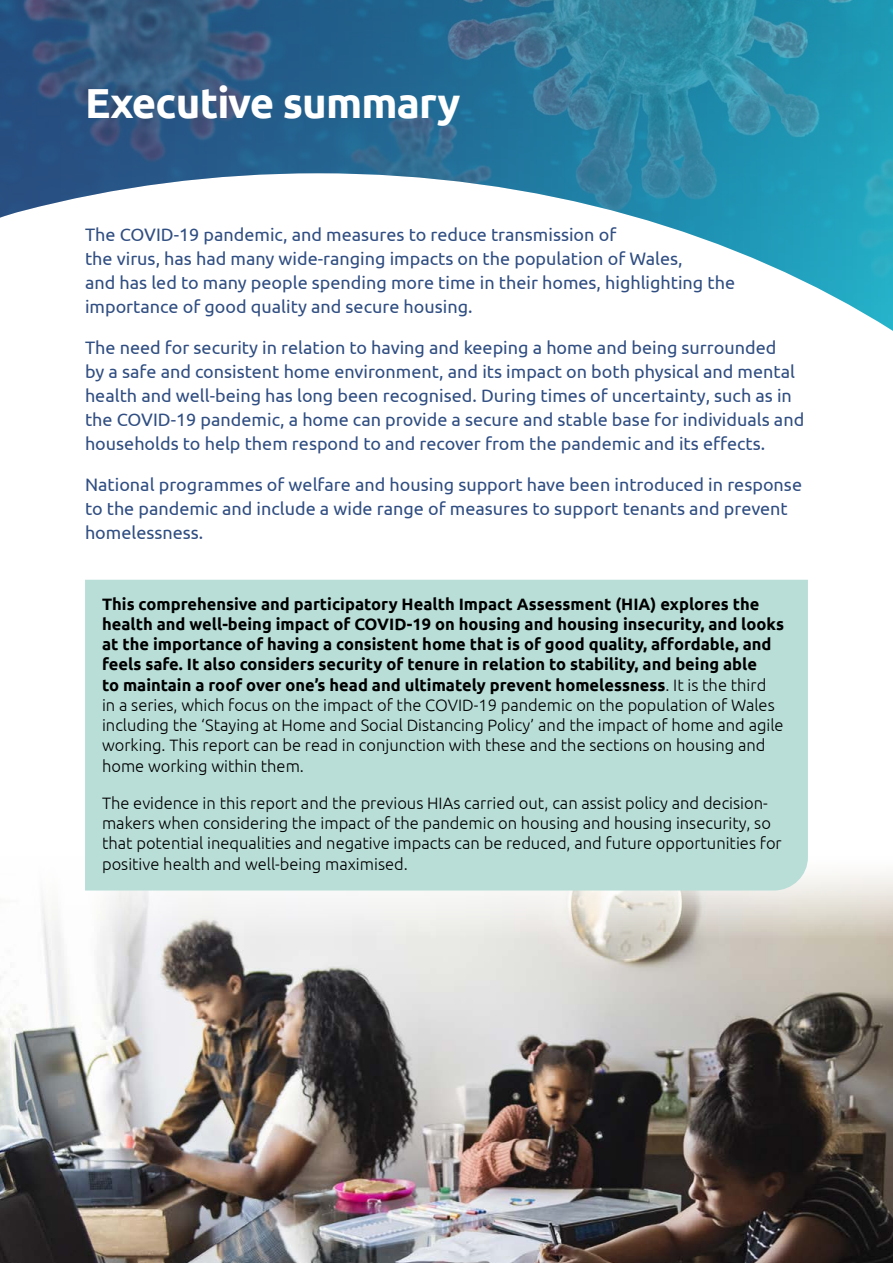
<style>
.page{position:relative;width:893px;height:1263px;background:#fff}
.page>*{position:absolute;margin:0;border:0;box-sizing:border-box;transform-origin:0 0}
.Section_head{font:700 42px "Ubuntu";letter-spacing:-.02em;color:#fff}
.Body_copy{font:18px/24px "Ubuntu";color:#304e82}
.Body_copy-2{font:700 16.5px/20.2px "Ubuntu";color:#000}
.Body_copy-3{font:300 16.5px/20.2px "Ubuntu";color:#000}
.s1{font-weight:300}
</style>
<div class="page">
<img style="left:0;top:0;width:893px;height:331px">
<img style="left:0;top:873px;width:893px;height:390px">
<div style="left:85px;top:580px;width:723px;height:310px;background:#b9ded7"></div>
<p class="Section_head" style="left:85px;top:77px;width:377px">Executive summary</p>
<p class="Body_copy" style="left:85px;top:222px;width:652px">The COVID-19 pandemic, and measures to reduce transmission of<br>the virus, has had many wide-ranging impacts on the population of Wales,<br>and has led to many people spending more time in their homes, highlighting the importance of good quality and secure housing.</p>
<p class="Body_copy" style="left:85px;top:335px;width:721px">The need for security in relation to having and keeping a home and being surrounded<br>by a safe and consistent home environment, and its impact on both physical and mental health and well-being has long been recognised. During times of uncertainty, such as in the COVID-19 pandemic, a home can provide a secure and stable base for individuals and households to help them respond to and recover from the pandemic and its effects.</p>
<p class="Body_copy" style="left:85px;top:472px;width:718px">National programmes of welfare and housing support have been introduced in response to the pandemic and include a wide range of measures to support tenants and prevent homelessness.</p>
<p class="Body_copy-2" style="left:102px;top:593px;width:683px">This comprehensive and participatory Health Impact Assessment (HIA) explores the health and well-being impact of COVID-19 on housing and housing insecurity, and looks at the importance of having a consistent home that is of good quality, affordable, and feels safe. It also considers security of tenure in relation to stability, and being able<br>to maintain a roof over one’s head and ultimately prevent homelessness<span class="s1">. It is the third<br>in a series, which focus on the impact of the COVID-19 pandemic on the population of Wales including the ‘Staying at Home and Social Distancing Policy’ and the impact of home and agile working. This report can be read in conjunction with these and the sections on housing and home working within them.</span></p>
<p class="Body_copy-3" style="left:102px;top:792px;width:681px">The evidence in this report and the previous HIAs carried out, can assist policy and decision&shy;makers when considering the impact of the pandemic on housing and housing insecurity, so that potential inequalities and negative impacts can be reduced, and future opportunities for positive health and well-being maximised.</p>
</div>
